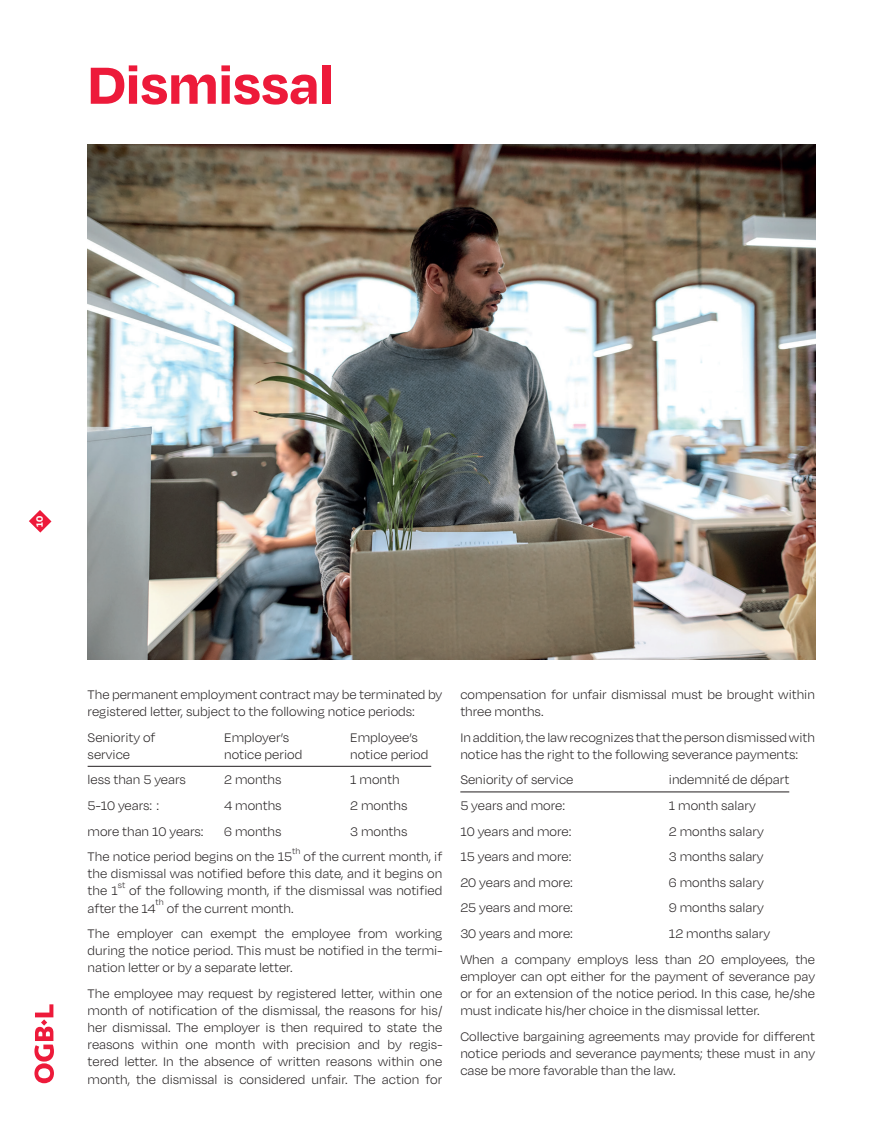
<style>
.page{position:relative;width:891px;height:1148px;background:#fff}
.page>*{position:absolute;margin:0;border:0;box-sizing:border-box;transform-origin:0 0}
.t1{font:700 60px "Degular";color:#ed1a3a}
.Body_-_texte{font:300 14.25px/17.1px "Degular";color:#231f20;text-align:justify}
.t2{font:700 10.5px "Degular";color:#fff}
.Body_-_texte-2{font:300 9.45px "Degular";color:#231f20}
</style>
<div class="page">
<svg style="left:29px;top:510px;width:22px;height:22px"></svg>
<svg style="left:34px;top:1004px;width:20px;height:79px"></svg>
<hr style="left:88px;top:766px;width:343px;height:1px;background:#231f20">
<hr style="left:460px;top:791px;width:329px;height:1px;background:#231f20">
<img style="left:88px;top:144px;width:727px;height:515px">
<h3 class="t1" style="left:88px;top:47px;width:247px">Dismissal</h3>
<p class="t2" style="left:33px;top:526px;width:12px;rotate:-90deg">10</p>
<p class="Body_-_texte" style="left:88px;top:685px;width:356px">The permanent employment contract may be terminated by registered letter, subject to the following notice periods:</p>
<p class="Body_-_texte" style="left:88px;top:728px;width:69px">Seniority of</p>
<p class="Body_-_texte" style="left:224px;top:728px;width:67px">Employer’s</p>
<p class="Body_-_texte" style="left:350px;top:728px;width:69px">Employee’s</p>
<p class="Body_-_texte" style="left:88px;top:745px;width:44px">service</p>
<p class="Body_-_texte" style="left:224px;top:745px;width:80px">notice period</p>
<p class="Body_-_texte" style="left:350px;top:745px;width:80px">notice period</p>
<p class="Body_-_texte" style="left:88px;top:771px;width:100px">less than 5 years</p>
<p class="Body_-_texte" style="left:224px;top:771px;width:59px">2 months</p>
<p class="Body_-_texte" style="left:350px;top:771px;width:51px">1 month</p>
<p class="Body_-_texte" style="left:88px;top:796px;width:73px">5-10 years: :</p>
<p class="Body_-_texte" style="left:224px;top:796px;width:59px">4 months</p>
<p class="Body_-_texte" style="left:350px;top:796px;width:59px">2 months</p>
<p class="Body_-_texte" style="left:88px;top:822px;width:117px">more than 10 years:</p>
<p class="Body_-_texte" style="left:224px;top:822px;width:59px">6 months</p>
<p class="Body_-_texte" style="left:350px;top:822px;width:59px">3 months</p>
<p class="Body_-_texte" style="left:88px;top:847px;width:206px">The notice period begins on the 15</p>
<p class="Body_-_texte-2" style="left:292px;top:845px;width:10px">th</p>
<p class="Body_-_texte" style="left:88px;top:847px;width:356px;text-indent:216px">of the current month, if the dismissal was notified before this date, and it begins on the 1</p>
<p class="Body_-_texte-2" style="left:118px;top:879px;width:9px">st</p>
<p class="Body_-_texte" style="left:88px;top:882px;width:356px;text-indent:42px">of the following month, if the dismissal was notified after the 14</p>
<p class="Body_-_texte-2" style="left:156px;top:897px;width:10px">th</p>
<p class="Body_-_texte" style="left:167px;top:899px;width:128px">of the current month.</p>
<p class="Body_-_texte" style="left:88px;top:924px;width:356px">The employer can exempt the employee from working during the notice period. This must be notified in the termi&shy;nation letter or by a separate letter.</p>
<p class="Body_-_texte" style="left:88px;top:984px;width:356px">The employee may request by registered letter, within one month of notification of the dismissal, the reasons for his/ her dismissal. The employer is then required to state the reasons within one month with precision and by regis&shy;tered letter. In the absence of written reasons within one month, the dismissal is considered unfair. The action for</p>
<p class="Body_-_texte" style="left:460px;top:685px;width:356px">compensation for unfair dismissal must be brought within three months.</p>
<p class="Body_-_texte" style="left:460px;top:728px;width:356px">In addition, the law recognizes that the person dismissed with notice has the right to the following severance payments:</p>
<p class="Body_-_texte" style="left:460px;top:771px;width:115px">Seniority of service</p>
<p class="Body_-_texte" style="left:669px;top:771px;width:122px">indemnité de départ</p>
<p class="Body_-_texte" style="left:460px;top:796px;width:106px">5 years and more:</p>
<p class="Body_-_texte" style="left:669px;top:796px;width:88px">1 month salary</p>
<p class="Body_-_texte" style="left:460px;top:822px;width:113px">10 years and more:</p>
<p class="Body_-_texte" style="left:669px;top:822px;width:96px">2 months salary</p>
<p class="Body_-_texte" style="left:460px;top:847px;width:113px">15 years and more:</p>
<p class="Body_-_texte" style="left:669px;top:847px;width:96px">3 months salary</p>
<p class="Body_-_texte" style="left:460px;top:873px;width:114px">20 years and more:</p>
<p class="Body_-_texte" style="left:669px;top:873px;width:96px">6 months salary</p>
<p class="Body_-_texte" style="left:460px;top:899px;width:114px">25 years and more:</p>
<p class="Body_-_texte" style="left:669px;top:899px;width:96px">9 months salary</p>
<p class="Body_-_texte" style="left:460px;top:924px;width:114px">30 years and more:</p>
<p class="Body_-_texte" style="left:669px;top:924px;width:103px">12 months salary</p>
<p class="Body_-_texte" style="left:460px;top:950px;width:356px">When a company employs less than 20 employees, the employer can opt either for the payment of severance pay or for an extension of the notice period. In this case, he/she must indicate his/her choice in the dismissal letter.</p>
<p class="Body_-_texte" style="left:460px;top:1027px;width:356px">Collective bargaining agreements may provide for different notice periods and severance payments; these must in any case be more favorable than the law.</p>
</div>
